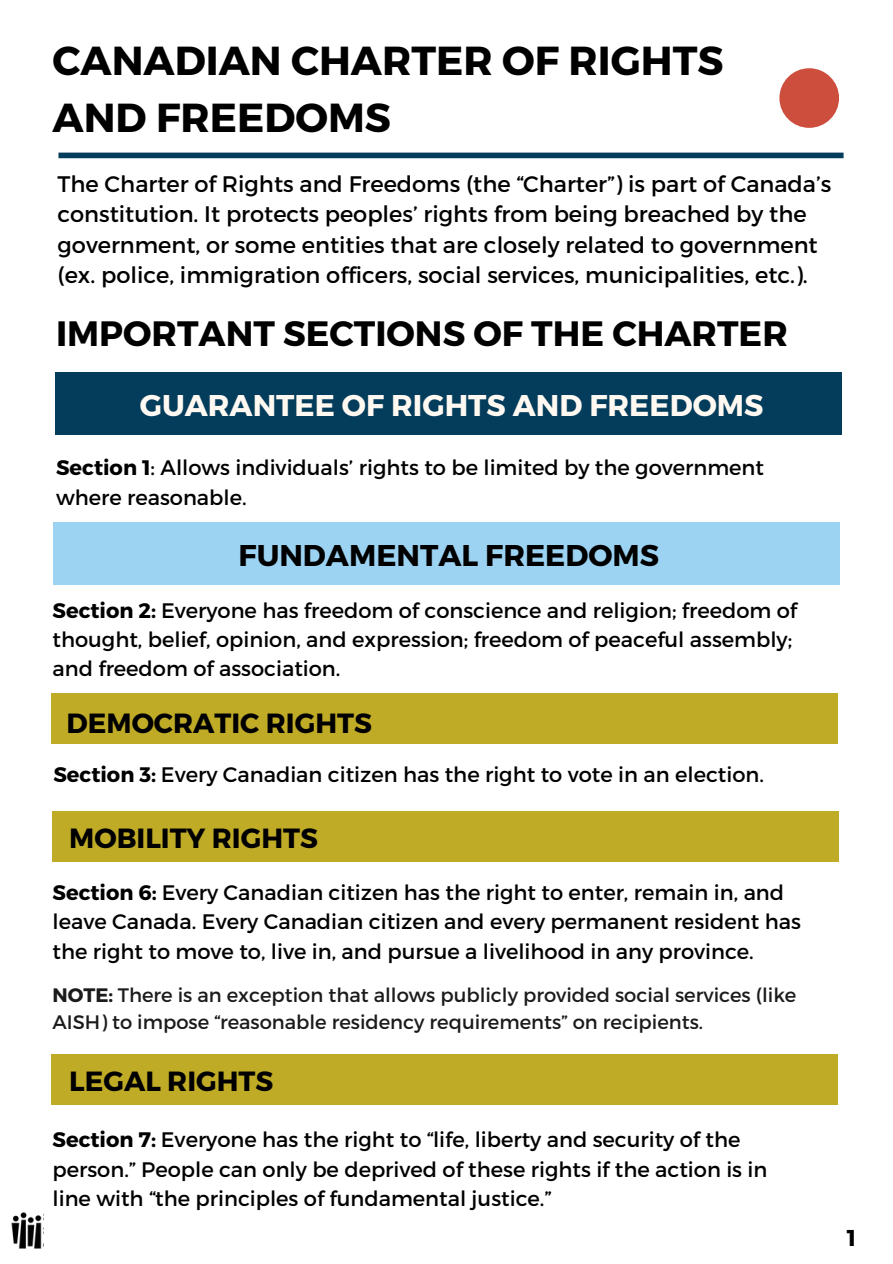
<style>
.page{position:relative;width:893px;height:1264px;background:#fff}
.page>*{position:absolute;margin:0;border:0;box-sizing:border-box;transform-origin:0 0}
.t1{font:700 40.5px/56.2px "Montserrat";color:#000}
.t2{font:700 35.25px "Montserrat";color:#000}
.t3{font:700 30px "Montserrat";color:#fff9f2}
.t4{font:700 30px "Montserrat";color:#000}
.t5{font:700 27.75px "Montserrat";color:#000}
.t6{font:700 22.8px "Montserrat";color:#000}
.t7{font:22.5px/30.3px "Montserrat";color:#000}
.t8{font:21px/29.2px "Montserrat";color:#000}
.t9{font:19.5px/27px "Montserrat";color:#1b1b1b}
.s1{font-weight:700}
</style>
<div class="page">
<div style="left:779px;top:68px;width:60px;height:60px;background:#cd4e3c;border-radius:50%"></div>
<img style="left:11px;top:1212px;width:33px;height:37px">
<div style="left:58px;top:153px;width:785px;height:5px;background:#043c5b"></div>
<div style="left:56px;top:372px;width:786px;height:63px;background:#043c5b"></div>
<div style="left:51px;top:693px;width:786px;height:51px;background:#bfab25"></div>
<div style="left:53px;top:522px;width:786px;height:63px;background:#9cd3f3"></div>
<div style="left:52px;top:811px;width:786px;height:50px;background:#bfab25"></div>
<div style="left:51px;top:1053px;width:786px;height:51px;background:#bfab25"></div>
<p class="t1" style="left:53px;top:31px;width:672px">CANADIAN CHARTER OF RIGHTS<br>AND FREEDOMS</p>
<p class="t7" style="left:58px;top:168px;width:775px">The Charter of Rights and Freedoms (the “Charter”) is part of Canada’s constitution. It protects peoples’ rights from being breached by the government, or some entities that are closely related to government (ex. police, immigration officers, social services, municipalities, etc.).</p>
<p class="t2" style="left:56px;top:310px;width:733px">IMPORTANT SECTIONS OF THE CHARTER</p>
<p class="t3" style="left:140px;top:385px;width:625px">GUARANTEE OF RIGHTS AND FREEDOMS</p>
<p class="t8" style="left:56px;top:452px;width:709px"><span class="s1">Section 1</span>: Allows individuals’ rights to be limited by the government where reasonable.</p>
<p class="t4" style="left:238px;top:536px;width:422px">FUNDAMENTAL FREEDOMS</p>
<p class="t8" style="left:53px;top:594px;width:746px"><span class="s1">Section 2:</span> Everyone has freedom of conscience and religion; freedom of thought, belief, opinion, and expression; freedom of peaceful assembly; and freedom of association.</p>
<p class="t5" style="left:66px;top:705px;width:307px">DEMOCRATIC RIGHTS</p>
<p class="t8" style="left:53px;top:759px;width:712px"><span class="s1">Section 3:</span> Every Canadian citizen has the right to vote in an election.</p>
<p class="t5" style="left:69px;top:820px;width:250px">MOBILITY RIGHTS</p>
<p class="t8" style="left:53px;top:876px;width:749px"><span class="s1">Section 6:</span> Every Canadian citizen has the right to enter, remain in, and leave Canada. Every Canadian citizen and every permanent resident has the right to move to, live in, and pursue a livelihood in any province.</p>
<p class="t9" style="left:53px;top:980px;width:745px"><span class="s1">NOTE:</span> There is an exception that allows publicly provided social services (like<br>AISH) to impose “reasonable residency requirements” on recipients.</p>
<p class="t5" style="left:69px;top:1063px;width:205px">LEGAL RIGHTS</p>
<p class="t8" style="left:53px;top:1124px;width:716px"><span class="s1">Section 7:</span> Everyone has the right to “life, liberty and security of the person.” People can only be deprived of these rights if the action is in line with “the principles of fundamental justice.”</p>
<p class="t6" style="left:846px;top:1223px;width:11px">1</p>
</div>
